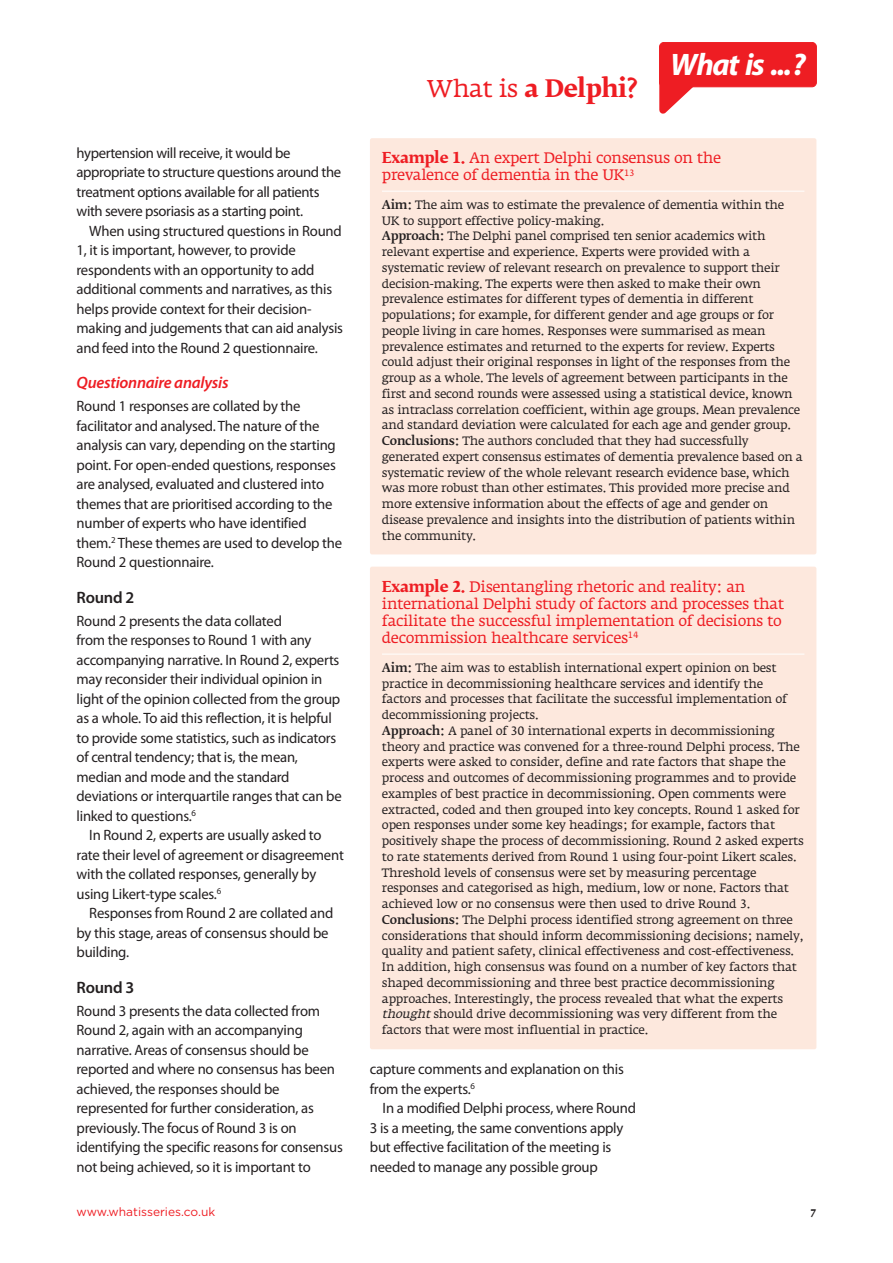
<style>
.page{position:relative;width:893px;height:1263px;background:#fff}
.page>*{position:absolute;margin:0;border:0;box-sizing:border-box;transform-origin:0 0}
.t1{font:italic 700 31.2px "Myriad Pro";letter-spacing:-.04em;color:#fff}
.t2{font:24px "Fedra Serif B Bold TF";letter-spacing:-.025em;color:#ee1d23}
.t3{font:italic 600 16.5px "Myriad Pro";letter-spacing:-.015em;color:#ee1d23}
.t4{font:600 16.5px "Myriad Pro";letter-spacing:-.015em;color:#231f20}
.t5{font:15px/19.5px "Myriad Pro";letter-spacing:-.015em;color:#231f20}
.t6{font:15px/17.2px "Fedra Serif A Book TF";letter-spacing:-.025em;color:#ee1d23}
.t7{font:12px/15.8px "Fedra Serif A Book TF";letter-spacing:-.02em;color:#231f20}
.t8{font:12px "Gotham";color:#ee1d23}
.t9{font:10.5px "Fedra Serif B Bold TF";color:#231f20}
.s1{font-family:"Fedra Serif A Book TF"}
.s2{font-family:"Fedra Serif B Bold TF"}
.s3{font-family:"Fedra Serif B";font-weight:500}
.s4{font-style:italic}
</style>
<div class="page">
<div style="left:659px;top:43px;width:157px;height:44px;background:#ee1d23;border-radius:4px"></div>
<div style="left:659px;top:43px;width:158px;height:44px;border:1px solid #ee1d23;border-radius:4px"></div>
<svg style="left:659px;top:76px;width:52px;height:38px"></svg>
<div style="left:370px;top:138px;width:446px;height:416px;background:#fde8dd;border-radius:2px"></div>
<hr style="left:382px;top:191px;width:422px;height:1px;background:#fff">
<div style="left:370px;top:567px;width:446px;height:482px;background:#fde8dd;border-radius:2px"></div>
<hr style="left:382px;top:654px;width:422px;height:1px;background:#fff">
<p class="t5" style="left:77px;top:144px;width:266px">hypertension will receive, it would be appropriate to structure questions around the treatment options available for all patients with severe psoriasis as a starting point.</p>
<p class="t5" style="left:77px;top:222px;width:268px;text-indent:13px">When using structured questions in Round 1, it is important, however, to provide respondents with an opportunity to add additional comments and narratives, as this helps provide context for their decision&shy;making and judgements that can aid analysis and feed into the Round 2 questionnaire.</p>
<h3 class="t3" style="left:77px;top:376px;width:154px">Questionnaire analysis</h3>
<p class="t5" style="left:77px;top:398px;width:267px">Round 1 responses are collated by the facilitator and analysed. The nature of the analysis can vary, depending on the starting point. For open-ended questions, responses are analysed, evaluated and clustered into themes that are prioritised according to the number of experts who have identified them.<sup>2</sup> These themes are used to develop the Round 2 questionnaire.</p>
<h3 class="t4" style="left:77px;top:591px;width:59px">Round 2</h3>
<p class="t5" style="left:77px;top:612px;width:267px">Round 2 presents the data collated<br>from the responses to Round 1 with any accompanying narrative. In Round 2, experts may reconsider their individual opinion in light of the opinion collected from the group as a whole. To aid this reflection, it is helpful to provide some statistics, such as indicators of central tendency; that is, the mean, median and mode and the standard deviations or interquartile ranges that can be linked to questions.<sup>6</sup></p>
<p class="t5" style="left:77px;top:827px;width:269px;text-indent:13px">In Round 2, experts are usually asked to rate their level of agreement or disagreement with the collated responses, generally by using Likert-type scales.<sup>6</sup></p>
<p class="t5" style="left:77px;top:905px;width:258px;text-indent:13px">Responses from Round 2 are collated and by this stage, areas of consensus should be building.</p>
<h3 class="t4" style="left:77px;top:981px;width:59px">Round 3</h3>
<p class="t5" style="left:77px;top:1002px;width:268px">Round 3 presents the data collected from Round 2, again with an accompanying narrative. Areas of consensus should be reported and where no consensus has been achieved, the responses should be represented for further consideration, as previously. The focus of Round 3 is on identifying the specific reasons for consensus not being achieved, so it is important to</p>
<h2 class="t2" style="left:427px;top:74px;width:212px"><span class="s1">What is</span> a Delphi?</h2>
<h1 class="t1" style="left:670px;top:52px;width:137px">What is ...?</h1>
<p class="t6" style="left:382px;top:149px;width:341px"><span class="s2">Example 1.</span> An expert Delphi consensus on the prevalence of dementia in the UK<sup>13</sup></p>
<p class="t7" style="left:382px;top:197px;width:422px"><span class="s3">Aim:</span> The aim was to estimate the prevalence of dementia within the UK to support effective policy-making.<br><span class="s3">Approach:</span> The Delphi panel comprised ten senior academics with relevant expertise and experience. Experts were provided with a systematic review of relevant research on prevalence to support their decision-making. The experts were then asked to make their own prevalence estimates for different types of dementia in different populations; for example, for different gender and age groups or for people living in care homes. Responses were summarised as mean prevalence estimates and returned to the experts for review. Experts could adjust their original responses in light of the responses from the group as a whole. The levels of agreement between participants in the first and second rounds were assessed using a statistical device, known as intraclass correlation coefficient, within age groups. Mean prevalence and standard deviation were calculated for each age and gender group.<br><span class="s3">Conclusions:</span> The authors concluded that they had successfully generated expert consensus estimates of dementia prevalence based on a systematic review of the whole relevant research evidence base, which was more robust than other estimates. This provided more precise and more extensive information about the effects of age and gender on disease prevalence and insights into the distribution of patients within the community.</p>
<p class="t6" style="left:382px;top:578px;width:404px"><span class="s2">Example 2.</span> Disentangling rhetoric and reality: an international Delphi study of factors and processes that facilitate the successful implementation of decisions to decommission healthcare services<sup>14</sup></p>
<p class="t7" style="left:382px;top:660px;width:423px"><span class="s3">Aim:</span> The aim was to establish international expert opinion on best practice in decommissioning healthcare services and identify the factors and processes that facilitate the successful implementation of decommissioning projects.<br><span class="s3">Approach:</span> A panel of 30 international experts in decommissioning theory and practice was convened for a three-round Delphi process. The experts were asked to consider, define and rate factors that shape the process and outcomes of decommissioning programmes and to provide examples of best practice in decommissioning. Open comments were extracted, coded and then grouped into key concepts. Round 1 asked for open responses under some key headings; for example, factors that positively shape the process of decommissioning. Round 2 asked experts to rate statements derived from Round 1 using four-point Likert scales.<br>Threshold levels of consensus were set by measuring percentage responses and categorised as high, medium, low or none. Factors that achieved low or no consensus were then used to drive Round 3.<br><span class="s3">Conclusions:</span> The Delphi process identified strong agreement on three considerations that should inform decommissioning decisions; namely, quality and patient safety, clinical effectiveness and cost-effectiveness.<br>In addition, high consensus was found on a number of key factors that shaped decommissioning and three best practice decommissioning approaches. Interestingly, the process revealed that what the experts <span class="s4">thought</span>should drive decommissioning was very different from the factors that were most influential in practice.</p>
<p class="t5" style="left:370px;top:1061px;width:256px">capture comments and explanation on this from the experts.<sup>6</sup></p>
<p class="t5" style="left:370px;top:1100px;width:268px;text-indent:13px">In a modified Delphi process, where Round 3 is a meeting, the same conventions apply but effective facilitation of the meeting is needed to manage any possible group</p>
<p class="t8" style="left:77px;top:1205px;width:140px">www.whatisseries.co.uk</p>
<p class="t9" style="left:810px;top:1207px;width:8px">7</p>
</div>
